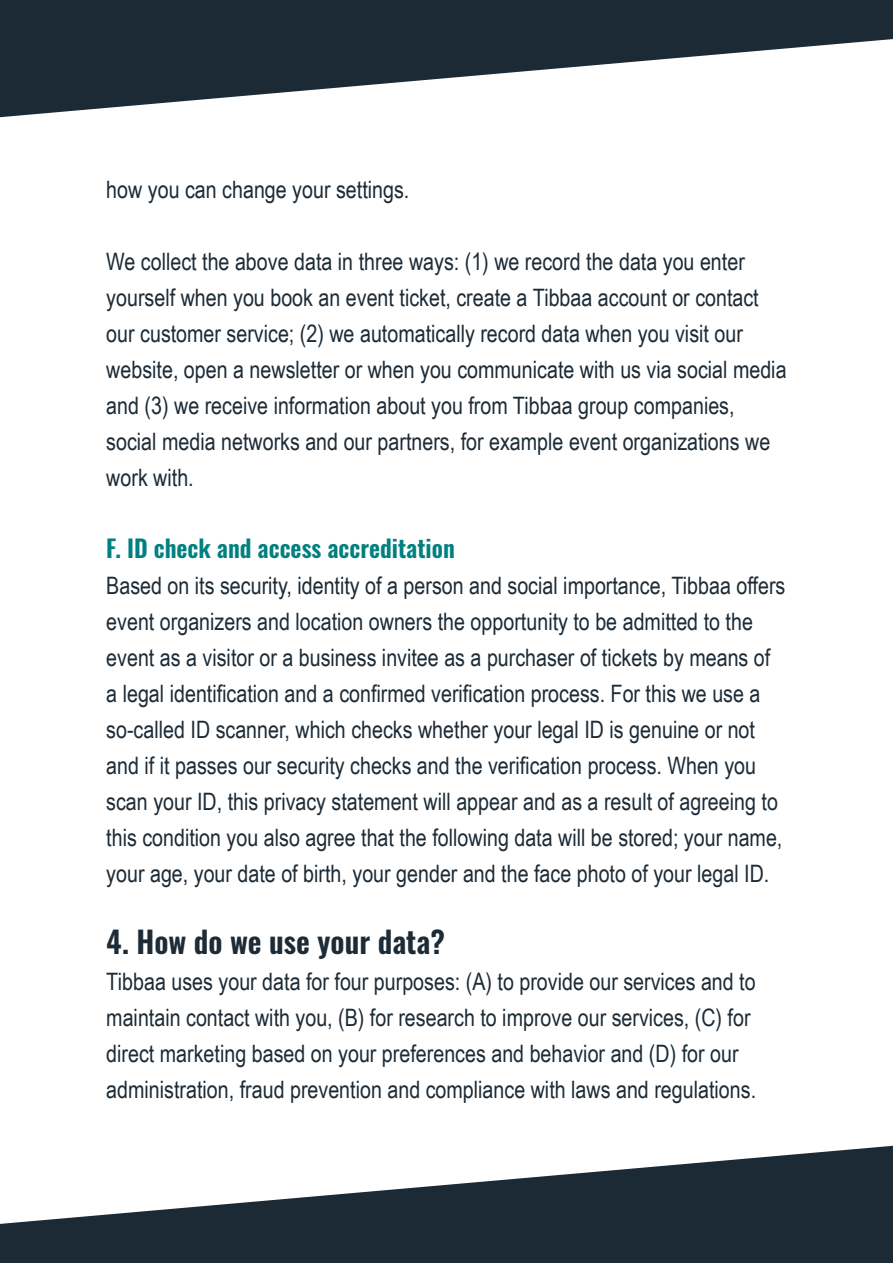
<style>
.page{position:relative;width:893px;height:1263px;background:#fff}
.page>*{position:absolute;margin:0;border:0;box-sizing:border-box;transform-origin:0 0}
.t1{font:600 30px "Oswald";color:#1c2b36}
.t2{font:24px/36px "Arial Narrow";color:#1c2b36}
.t3{font:600 24px "Oswald";color:#008080}
</style>
<div class="page">
<svg style="left:0;top:0;width:893px;height:118px;fill:#1c2a36"></svg>
<svg style="left:0;top:1145px;width:893px;height:118px;fill:#1c2a36"></svg>
<p class="t2" style="left:106px;top:171px;width:305px">how you can change your settings.</p>
<p class="t2" style="left:106px;top:243px;width:682px">We collect the above data in three ways: (1) we record the data you enter yourself when you book an event ticket, create a Tibbaa account or contact our customer service; (2) we automatically record data when you visit our website, open a newsletter or when you communicate with us via social media and (3) we receive information about you from Tibbaa group companies, social media networks and our partners, for example event organizations we work with.</p>
<p class="t3" style="left:106px;top:532px;width:350px">F. ID check and access accreditation</p>
<p class="t2" style="left:106px;top:567px;width:681px">Based on its security, identity of a person and social importance, Tibbaa offers event organizers and location owners the opportunity to be admitted to the event as a visitor or a business invitee as a purchaser of tickets by means of a legal identification and a confirmed verification process. For this we use a so-called ID scanner, which checks whether your legal ID is genuine or not and if it passes our security checks and the verification process. When you scan your ID, this privacy statement will appear and as a result of agreeing to this condition you also agree that the following data will be stored; your name, your age, your date of birth, your gender and the face photo of your legal ID.</p>
<p class="t1" style="left:106px;top:921px;width:340px">4. How do we use your data?</p>
<p class="t2" style="left:106px;top:963px;width:651px">Tibbaa uses your data for four purposes: (A) to provide our services and to maintain contact with you, (B) for research to improve our services, (C) for direct marketing based on your preferences and behavior and (D) for our administration, fraud prevention and compliance with laws and regulations.</p>
</div>
